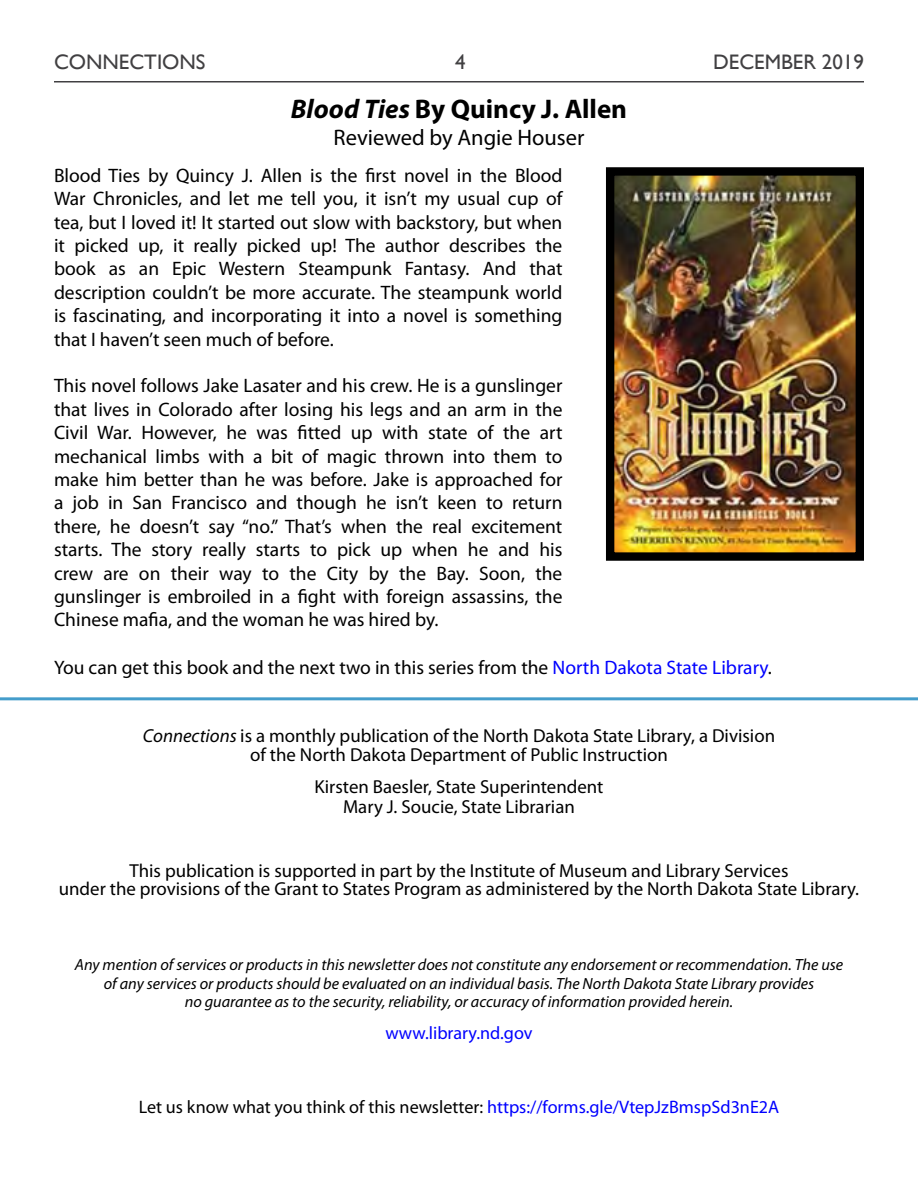
<style>
.page{position:relative;width:918px;height:1188px;background:#fff}
.page>*{position:absolute;margin:0;border:0;box-sizing:border-box;transform-origin:0 0}
.t1{font:700 27px "Myriad Pro";color:#000}
.t2{font:22.5px "Myriad Pro";color:#000}
.t3{font:21px "Gill Sans";color:#414042}
.t4{font:19.5px/23.4px "Myriad Pro";color:#000;text-align:justify}
.t5{font:18.9px/19.6px "Myriad Pro";color:#000;text-align:center}
.t6{font:18.15px "Myriad Pro";color:#000}
.t7{font:18.15px "Myriad Pro";color:#00f}
.t8{font:italic 16.2px/19.6px "Myriad Pro";color:#000;text-align:center}
.s1{font-style:italic}
.s2{color:#00f}
</style>
<div class="page">
<hr style="left:54px;top:81px;width:810px;height:1px;background:#414042">
<svg style="left:0;top:697px;width:918px;height:4px;background:#72b5d7"></svg>
<img style="left:615px;top:176px;width:240px;height:376px">
<div style="left:606px;top:167px;width:258px;height:394px;border:8px solid #000"></div>
<p class="t3" style="left:54px;top:49px;width:153px">CONNECTIONS</p>
<p class="t3" style="left:455px;top:49px;width:12px">4</p>
<p class="t3" style="left:713px;top:49px;width:152px">DECEMBER 2019</p>
<h1 class="t1" style="left:291px;top:91px;width:338px"><span class="s1">Blood Ties</span> By Quincy J. Allen</h1>
<p class="t2" style="left:334px;top:123px;width:252px">Reviewed by Angie Houser</p>
<p class="t4" style="left:54px;top:163px;width:510px">Blood Ties by Quincy J. Allen is the first novel in the Blood War Chronicles, and let me tell you, it isn’t my usual cup of tea, but I loved it! It started out slow with backstory, but when it picked up, it really picked up! The author describes the book as an Epic Western Steampunk Fantasy. And that description couldn’t be more accurate. The steampunk world is fascinating, and incorporating it into a novel is something that I haven’t seen much of before.</p>
<p class="t4" style="left:54px;top:374px;width:510px">This novel follows Jake Lasater and his crew. He is a gunslinger that lives in Colorado after losing his legs and an arm in the Civil War. However, he was fitted up with state of the art mechanical limbs with a bit of magic thrown into them to make him better than he was before. Jake is approached for a job in San Francisco and though he isn’t keen to return there, he doesn’t say “no.” That’s when the real excitement starts. The story really starts to pick up when he and his crew are on their way to the City by the Bay. Soon, the gunslinger is embroiled in a fight with foreign assassins, the Chinese mafia, and the woman he was hired by.</p>
<p class="t4" style="left:54px;top:655px;width:719px">You can get this book and the next two in this series from the <span class="s2">North Dakota State Library</span>.</p>
<p class="t5" style="left:143px;top:725px;width:634px"><span class="s1">Connections</span> is a monthly publication of the North Dakota State Library, a Division of the North Dakota Department of Public Instruction</p>
<p class="t5" style="left:314px;top:777px;width:291px">Kirsten Baesler, State Superintendent<br>Mary J. Soucie, State Librarian</p>
<p class="t5" style="left:59px;top:862px;width:802px;line-height:18.1px">This publication is supported in part by the Institute of Museum and Library Services<br>under the provisions of the Grant to States Program as administered by the North Dakota State Library.</p>
<p class="t8" style="left:75px;top:954px;width:770px">Any mention of services or products in this newsletter does not constitute any endorsement or recommendation. The use of any services or products should be evaluated on an individual basis. The North Dakota State Library provides</p>
<p class="t8" style="left:185px;top:992px;width:550px">no guarantee as to the security, reliability, or accuracy of information provided herein.</p>
<p class="t7" style="left:385px;top:1022px;width:149px">www.library.nd.gov</p>
<p class="t6" style="left:139px;top:1095px;width:642px">Let us know what you think of this newsletter: <span class="s2">https://forms.gle/VtepJzBmspSd3nE2A</span></p>
</div>
